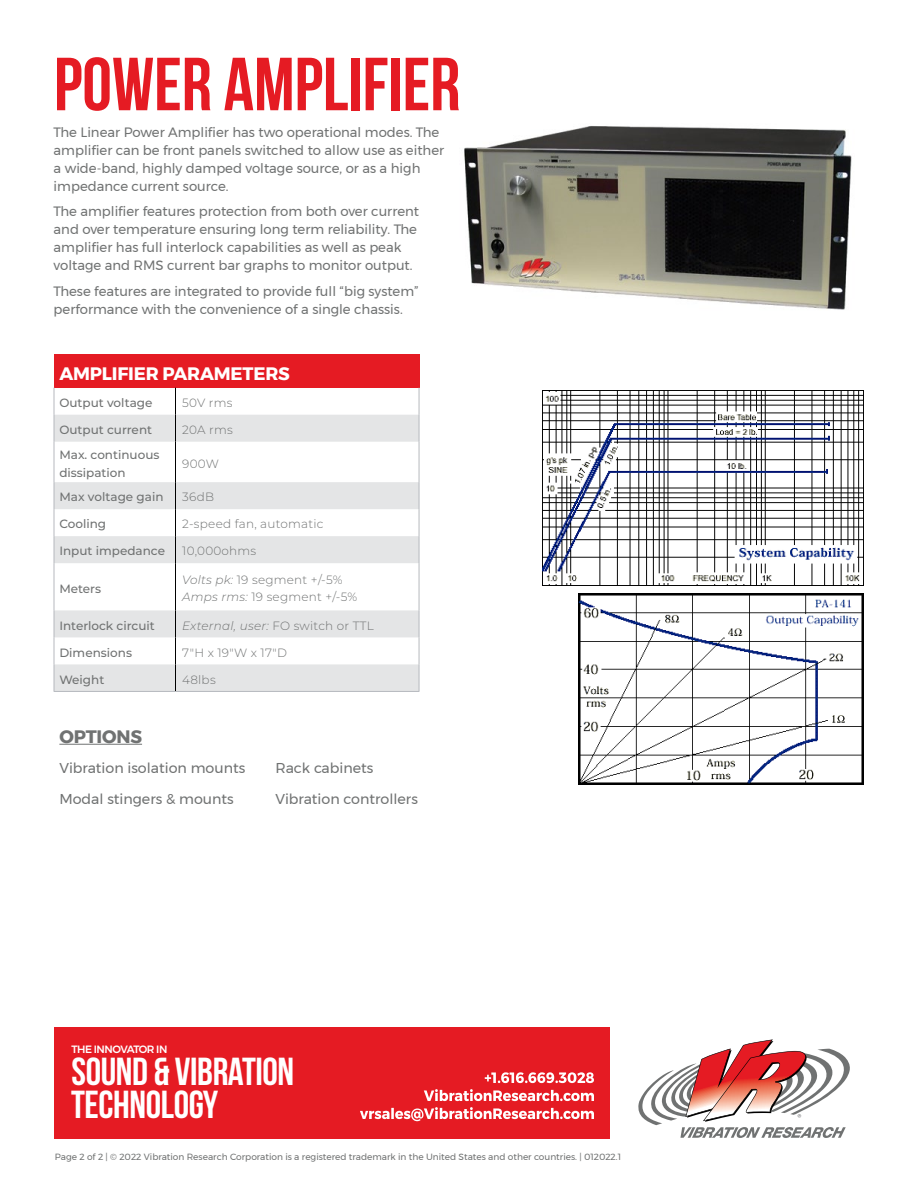
<style>
.page{position:relative;width:918px;height:1188px;background:#fff}
.page>*{position:absolute;margin:0;border:0;box-sizing:border-box;transform-origin:0 0}
.t1{font:75px "Bebas Neue";color:#e51b23}
.t2{font:39px/33px "Bebas Neue";letter-spacing:-.01em;color:#fff}
.t3{font:700 18px "Montserrat";letter-spacing:-.01em;color:#fff}
.t4{font:700 18px "Montserrat";letter-spacing:-.01em;color:#707272}
.t5{font:14.25px/30.8px "Montserrat";color:#707272}
.t6{font:13.5px/18px "Montserrat";color:#707272}
.t7{font:500 12px/18px "Montserrat";color:#707272}
.t8{font:300 12px/17.2px "Montserrat";letter-spacing:.02em;color:#707272}
.t9{font:italic 300 12px "Montserrat";letter-spacing:.02em;color:#707272}
.t10{font:500 10.65px "Montserrat";letter-spacing:-.045em;color:#fff}
.t11{font:9px "Montserrat";color:#707272}
.s1{font-style:italic}
.s2{font-style:normal}
</style>
<div class="page">
<div style="left:54px;top:354px;width:365px;height:34px;background:#e51b23"></div>
<svg style="left:55px;top:415px;width:364px;height:276px"></svg>
<svg style="left:54px;top:388px;width:1px;height:54px"></svg>
<svg style="left:419px;top:388px;width:1px;height:54px"></svg>
<hr style="left:54px;top:442px;width:1px;height:40px;background:#b6b9be">
<hr style="left:419px;top:442px;width:1px;height:40px;background:#b6b9be">
<svg style="left:54px;top:482px;width:1px;height:81px"></svg>
<svg style="left:419px;top:482px;width:1px;height:81px"></svg>
<hr style="left:54px;top:563px;width:1px;height:47px;background:#b6b9be">
<hr style="left:419px;top:563px;width:1px;height:47px;background:#b6b9be">
<svg style="left:54px;top:610px;width:1px;height:81px"></svg>
<svg style="left:419px;top:610px;width:1px;height:81px"></svg>
<hr style="left:54px;top:691px;width:122px;height:1px;background:#b6b9be">
<hr style="left:176px;top:691px;width:243px;height:1px;background:#b6b9be">
<svg style="left:175px;top:388px;width:1px;height:54px"></svg>
<hr style="left:175px;top:442px;width:1px;height:40px;background:#000">
<svg style="left:175px;top:482px;width:1px;height:81px"></svg>
<hr style="left:175px;top:563px;width:1px;height:47px;background:#000">
<svg style="left:175px;top:610px;width:1px;height:81px"></svg>
<div style="left:54px;top:1027px;width:556px;height:112px;background:#e51b23"></div>
<svg style="left:638px;top:1039px;width:212px;height:99px"></svg>
<hr style="left:59px;top:744px;width:83px;height:1px;background:#707272">
<img style="left:464px;top:126px;width:388px;height:184px">
<img style="left:543px;top:390px;width:321px;height:195px">
<img style="left:579px;top:594px;width:285px;height:191px">
<svg style="left:485px;top:1072px;width:109px;height:11px"></svg>
<svg style="left:424px;top:1089px;width:170px;height:12px"></svg>
<svg style="left:360px;top:1107px;width:234px;height:14px"></svg>
<h1 class="t1" style="left:54px;top:43px;width:408px">POWER AMPLIFIER</h1>
<p class="t6" style="left:54px;top:123px;width:392px">The Linear Power Amplifier has two operational modes. The amplifier can be front panels switched to allow use as either a wide-band, highly damped voltage source, or as a high impedance current source.</p>
<p class="t6" style="left:54px;top:202px;width:367px">The amplifier features protection from both over current and over temperature ensuring long term reliability. The amplifier has full interlock capabilities as well as peak voltage and RMS current bar graphs to monitor output.</p>
<p class="t6" style="left:54px;top:282px;width:367px">These features are integrated to provide full “big system” performance with the convenience of a single chassis.</p>
<h3 class="t3" style="left:59px;top:359px;width:232px">AMPLIFIER PARAMETERS</h3>
<p class="t7" style="left:59px;top:393px;width:95px">Output voltage</p>
<p class="t8" style="left:182px;top:394px;width:52px">50V rms</p>
<p class="t7" style="left:59px;top:420px;width:94px">Output current</p>
<p class="t8" style="left:182px;top:421px;width:52px">20A rms</p>
<p class="t7" style="left:59px;top:445px;width:102px">Max. continuous dissipation</p>
<p class="t8" style="left:182px;top:454px;width:38px">900W</p>
<p class="t7" style="left:59px;top:488px;width:106px">Max voltage gain</p>
<p class="t8" style="left:182px;top:488px;width:33px">36dB</p>
<p class="t7" style="left:59px;top:515px;width:48px">Cooling</p>
<p class="t8" style="left:182px;top:515px;width:143px">2-speed fan, automatic</p>
<p class="t7" style="left:59px;top:542px;width:107px">Input impedance</p>
<p class="t8" style="left:182px;top:542px;width:76px">10,000ohms</p>
<p class="t7" style="left:59px;top:579px;width:43px">Meters</p>
<p class="t8" style="left:182px;top:571px;width:177px"><span class="s1">Volts pk:</span> 19 segment +/-5%<br><span class="s1">Amps rms:</span> 19 segment +/-5%</p>
<p class="t7" style="left:59px;top:616px;width:97px">Interlock circuit</p>
<p class="t9" style="left:182px;top:617px;width:193px">External, user: <span class="s2">FO switch or TTL</span></p>
<p class="t7" style="left:59px;top:643px;width:74px">Dimensions</p>
<p class="t8" style="left:182px;top:643px;width:106px">7"H x 19"W x 17"D</p>
<p class="t7" style="left:59px;top:670px;width:46px">Weight</p>
<p class="t8" style="left:182px;top:670px;width:35px">48lbs</p>
<h3 class="t4" style="left:59px;top:722px;width:84px">OPTIONS</h3>
<p class="t5" style="left:59px;top:752px;width:187px">Vibration isolation mounts<br>Modal stingers &amp; mounts</p>
<p class="t5" style="left:275px;top:752px;width:144px">Rack cabinets<br>Vibration controllers</p>
<p class="t10" style="left:71px;top:1041px;width:97px">THE INNOVATOR IN</p>
<h2 class="t2" style="left:71px;top:1054px;width:225px">SOUND &amp; VIBRATION<br>TECHNOLOGY</h2>
<p class="t11" style="left:55px;top:1150px;width:568px">Page 2 of 2 | © 2022 Vibration Research Corporation is a registered trademark in the United States and other countries. | 012022.1</p>
</div>
